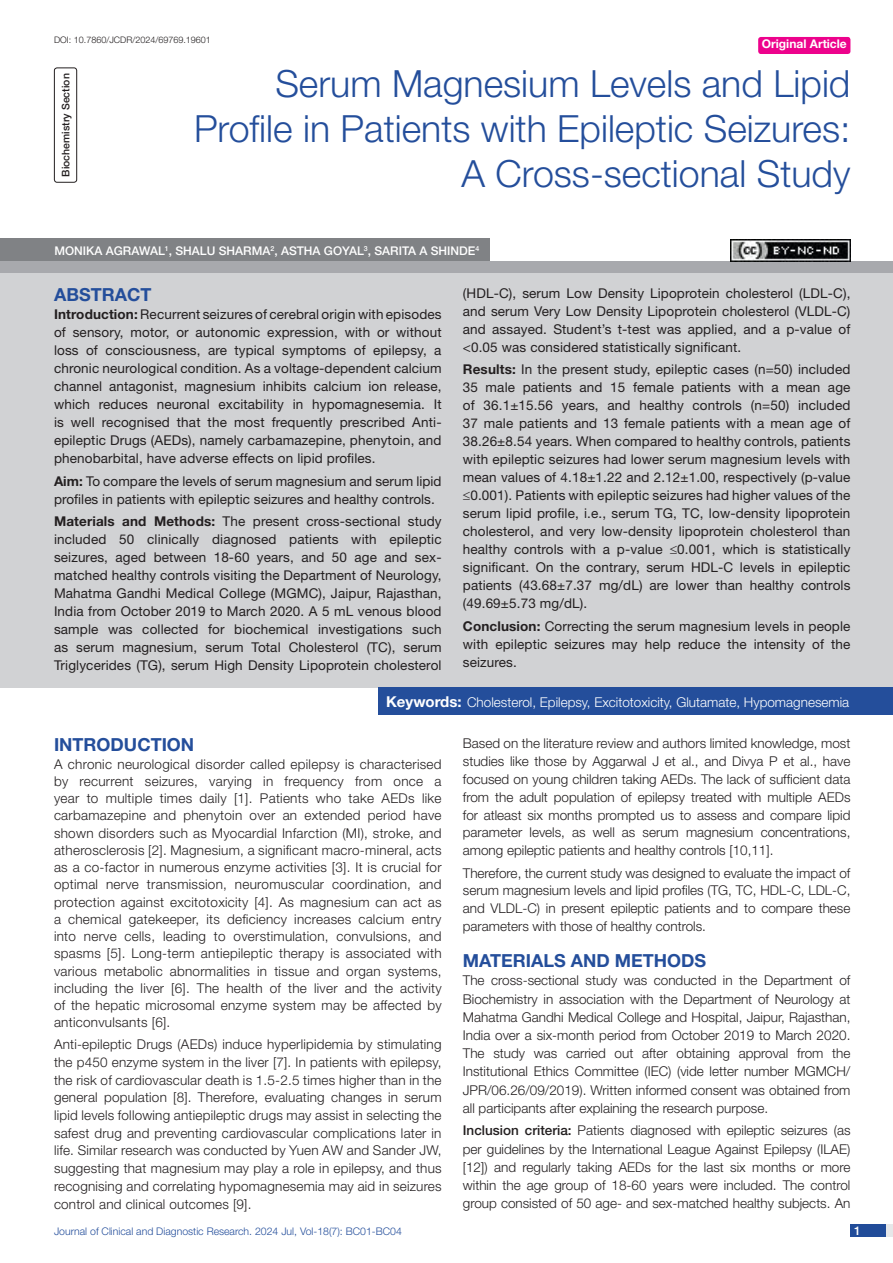
<style>
.page{position:relative;width:893px;height:1263px;background:#fff}
.page>*{position:absolute;margin:0;border:0;box-sizing:border-box;transform-origin:0 0}
.t1{font:300 37.5px/45px "Helvetica Neue";color:#244e9b;text-align:right}
.Heading{font:700 18px "Helvetica Neue";color:#244e9b}
.Abstract_head{font:700 18px "Helvetica Neue";color:#244e9b}
.Body_text{font:300 13.5px/17.2px "Helvetica Neue";color:#231f20;text-align:justify}
.Abstract_Text{font:13.5px/18px "Helvetica Neue";letter-spacing:.01em;color:#231f20;text-align:justify}
.Key_words{font:300 13.5px "Helvetica Neue";color:#fff}
.Author{font:500 12px "Helvetica Neue";color:#fff}
.t2{font:700 12px "Helvetica Neue";color:#fff}
.t3{font:300 10.5px "Helvetica Neue";color:#244e9b}
.section{font:500 10.5px "Helvetica Neue";color:#231f20}
.DOI{font:300 9px "Helvetica Neue";color:#231f20}
.s1{font-weight:700}
.s2{font-weight:700;font-size:15px}
.s3{font-weight:500}
</style>
<div class="page">
<div style="left:850px;top:1224px;width:43px;height:13px;background:#e6e7e9"></div>
<div style="left:850px;top:1224px;width:35px;height:13px;background:#214c99"></div>
<div style="left:758px;top:37px;width:92px;height:17px;background:#ed028c;border-radius:3px"></div>
<div style="left:54px;top:68px;width:23px;height:115px;border:1px solid #231f20;border-radius:3px"></div>
<div style="left:0;top:261px;width:893px;height:12px;background:#a8a9ad"></div>
<div style="left:0;top:238px;width:489px;height:23px;background:#808285"></div>
<div style="left:0;top:273px;width:893px;height:414px;background:#d1d2d4"></div>
<div style="left:378px;top:687px;width:515px;height:28px;background:#244e9b"></div>
<img style="left:730px;top:239px;width:120px;height:22px">
<p class="DOI" style="left:54px;top:35px;width:158px">DOI: 10.7860/JCDR/2024/69769.19601</p>
<p class="t2" style="left:762px;top:37px;width:87px">Original Article</p>
<p class="section" style="left:60px;top:177px;width:105px;rotate:-90deg">BIOCHEMISTRY SECTION</p>
<p class="t1" style="left:194px;top:60px;width:658px">Serum Magnesium Levels and Lipid<br>Profile in Patients with Epileptic Seizures:<br>A Cross-sectional Study</p>
<p class="Author" style="left:54px;top:243px;width:426px">MONIKA AGRAWAL<sup>1</sup>, SHALU SHARMA<sup>2</sup>, ASTHA GOYAL<sup>3</sup>, SARITA A SHINDE<sup>4</sup></p>
<p class="Abstract_head" style="left:54px;top:284px;width:99px">ABSTRACT</p>
<p class="Abstract_Text" style="left:54px;top:305px;width:389px"><span class="s1">Introduction:</span> Recurrent seizures of cerebral origin with episodes of sensory, motor, or autonomic expression, with or without loss of consciousness, are typical symptoms of epilepsy, a chronic neurological condition. As a voltage-dependent calcium channel antagonist, magnesium inhibits calcium ion release, which reduces neuronal excitability in hypomagnesemia. It is well recognised that the most frequently prescribed Anti&shy;epileptic Drugs (AEDs), namely carbamazepine, phenytoin, and phenobarbital, have adverse effects on lipid profiles.</p>
<p class="Abstract_Text" style="left:54px;top:472px;width:389px"><span class="s1">Aim:</span> To compare the levels of serum magnesium and serum lipid profiles in patients with epileptic seizures and healthy controls.</p>
<p class="Abstract_Text" style="left:54px;top:512px;width:389px"><span class="s1">Materials and Methods:</span> The present cross-sectional study included 50 clinically diagnosed patients with epileptic seizures, aged between 18-60 years, and 50 age and sex&shy;matched healthy controls visiting the Department of Neurology, Mahatma Gandhi Medical College (MGMC), Jaipur, Rajasthan, India from October 2019 to March 2020. A 5 mL venous blood sample was collected for biochemical investigations such as serum magnesium, serum Total Cholesterol (TC), serum Triglycerides (TG), serum High Density Lipoprotein cholesterol</p>
<p class="Abstract_Text" style="left:463px;top:284px;width:389px">(HDL-C), serum Low Density Lipoprotein cholesterol (LDL-C), and serum Very Low Density Lipoprotein cholesterol (VLDL-C) and assayed. Student’s t-test was applied, and a p-value of &lt;0.05 was considered statistically significant.</p>
<p class="Abstract_Text" style="left:463px;top:360px;width:389px"><span class="s1">Results:</span> In the present study, epileptic cases (n=50) included 35 male patients and 15 female patients with a mean age of 36.1±15.56 years, and healthy controls (n=50) included 37 male patients and 13 female patients with a mean age of 38.26±8.54 years. When compared to healthy controls, patients with epileptic seizures had lower serum magnesium levels with mean values of 4.18±1.22 and 2.12±1.00, respectively (p-value ≤0.001). Patients with epileptic seizures had higher values of the serum lipid profile, i.e., serum TG, TC, low-density lipoprotein cholesterol, and very low-density lipoprotein cholesterol than healthy controls with a p-value ≤0.001, which is statistically significant. On the contrary, serum HDL-C levels in epileptic patients (43.68±7.37 mg/dL) are lower than healthy controls (49.69±5.73 mg/dL).</p>
<p class="Abstract_Text" style="left:463px;top:616px;width:389px"><span class="s1">Conclusion:</span> Correcting the serum magnesium levels in people with epileptic seizures may help reduce the intensity of the seizures.</p>
<p class="Key_words" style="left:386px;top:694px;width:465px"><span class="s2">Keywords:</span> Cholesterol, Epilepsy, Excitotoxicity, Glutamate, Hypomagnesemia</p>
<p class="Heading" style="left:54px;top:734px;width:142px">INTRODUCTION</p>
<p class="Body_text" style="left:54px;top:755px;width:389px">A chronic neurological disorder called epilepsy is characterised by recurrent seizures, varying in frequency from once a year to multiple times daily [1]. Patients who take AEDs like carbamazepine and phenytoin over an extended period have shown disorders such as Myocardial Infarction (MI), stroke, and atherosclerosis [2]. Magnesium, a significant macro-mineral, acts as a co-factor in numerous enzyme activities [3]. It is crucial for optimal nerve transmission, neuromuscular coordination, and protection against excitotoxicity [4]. As magnesium can act as a chemical gatekeeper, its deficiency increases calcium entry into nerve cells, leading to overstimulation, convulsions, and spasms [5]. Long-term antiepileptic therapy is associated with various metabolic abnormalities in tissue and organ systems, including the liver [6]. The health of the liver and the activity of the hepatic microsomal enzyme system may be affected by anticonvulsants [6].</p>
<p class="Body_text" style="left:54px;top:1035px;width:389px;line-height:17.7px">Anti-epileptic Drugs (AEDs) induce hyperlipidemia by stimulating the p450 enzyme system in the liver [7]. In patients with epilepsy, the risk of cardiovascular death is 1.5-2.5 times higher than in the general population [8]. Therefore, evaluating changes in serum lipid levels following antiepileptic drugs may assist in selecting the safest drug and preventing cardiovascular complications later in life. Similar research was conducted by Yuen AW and Sander JW, suggesting that magnesium may play a role in epilepsy, and thus recognising and correlating hypomagnesemia may aid in seizures control and clinical outcomes [9].</p>
<p class="Body_text" style="left:463px;top:734px;width:389px;line-height:18px">Based on the literature review and authors limited knowledge, most studies like those by Aggarwal J et al., and Divya P et al., have focused on young children taking AEDs. The lack of sufficient data from the adult population of epilepsy treated with multiple AEDs for atleast six months prompted us to assess and compare lipid parameter levels, as well as serum magnesium concentrations, among epileptic patients and healthy controls [10,11].</p>
<p class="Body_text" style="left:463px;top:863px;width:389px;line-height:18px">Therefore, the current study was designed to evaluate the impact of serum magnesium levels and lipid profiles (TG, TC, HDL-C, LDL-C, and VLDL-C) in present epileptic patients and to compare these parameters with those of healthy controls.</p>
<p class="Heading" style="left:463px;top:949px;width:245px">MATERIALS AND METHODS</p>
<p class="Body_text" style="left:463px;top:971px;width:389px;line-height:18.3px">The cross-sectional study was conducted in the Department of Biochemistry in association with the Department of Neurology at Mahatma Gandhi Medical College and Hospital, Jaipur, Rajasthan, India over a six-month period from October 2019 to March 2020.<br>The study was carried out after obtaining approval from the Institutional Ethics Committee (IEC) (vide letter number MGMCH/ JPR/06.26/09/2019). Written informed consent was obtained from all participants after explaining the research purpose.</p>
<p class="Body_text" style="left:463px;top:1121px;width:389px;line-height:18.3px"><span class="s3">INCLUSION CRITERIA:</span> Patients diagnosed with epileptic seizures (as per guidelines by the International League Against Epilepsy (ILAE) [12]) and regularly taking AEDs for the last six months or more within the age group of 18-60 years were included. The control group consisted of 50 age- and sex-matched healthy subjects. An</p>
<p class="t3" style="left:54px;top:1225px;width:349px">Journal of Clinical and Diagnostic Research. 2024 Jul, Vol-18(7): BC01-BC04</p>
<p class="Author" style="left:854px;top:1223px;width:8px">1</p>
</div>
